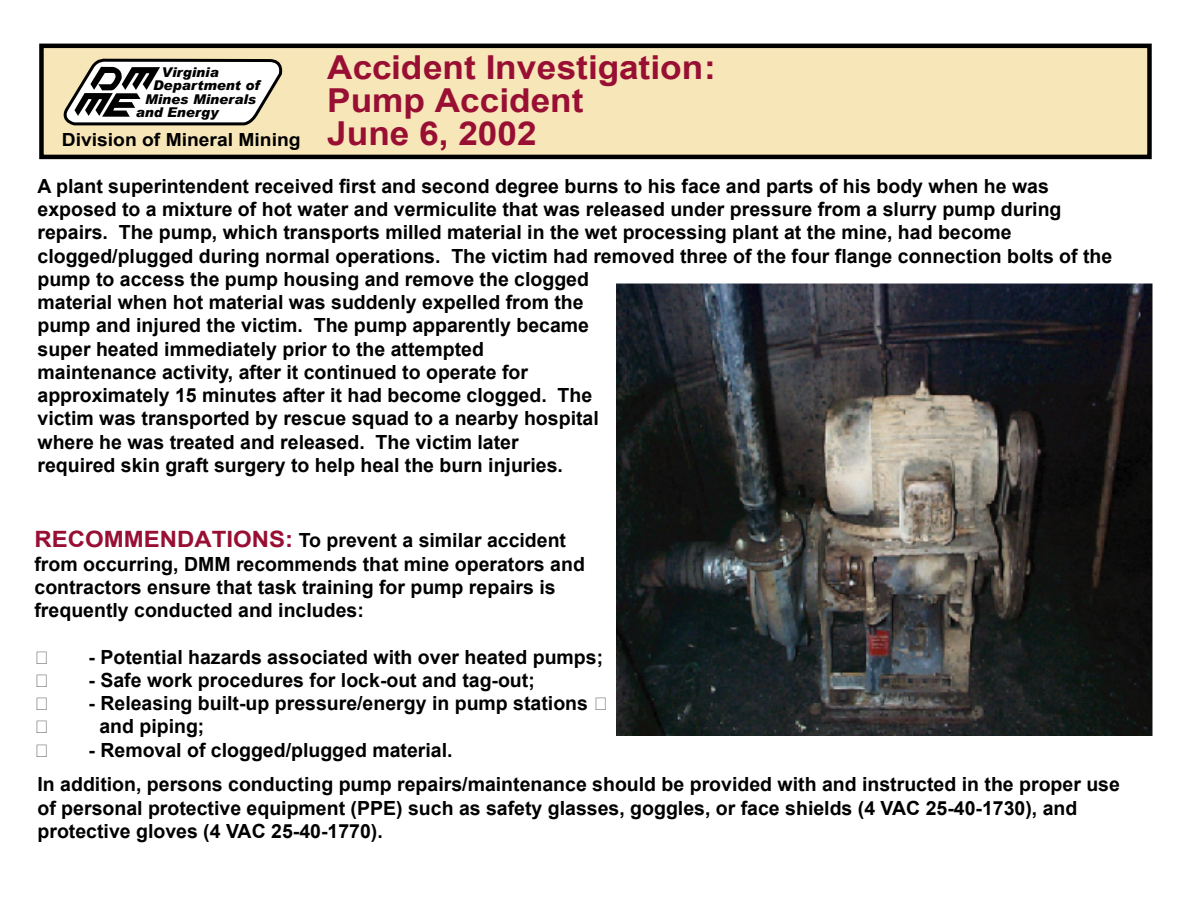
<style>
.page{position:relative;width:1188px;height:918px;background:#fff}
.page>*{position:absolute;margin:0;border:0;box-sizing:border-box;transform-origin:0 0}
.t1{font:700 33px/33px "Arial";color:#980f33;scale:1.07 1}
.t2{font:700 19.5px/23.2px "Arial";color:#000}
.t3{font:700 18.15px "Arial";color:#000;scale:1.07 1}
.t4{font:italic 900 13.5px "Arial";color:#000}
.s1{font-size:22.5px;color:#980f33}
</style>
<div class="page">
<div style="left:39px;top:44px;width:1113px;height:115px;background:#f7e6b8;border:4px solid #000"></div>
<svg style="left:63px;top:58px;width:220px;height:68px;background:#c5c2bc"></svg>
<img style="left:616px;top:283px;width:537px;height:452px">
<p class="t4" style="left:161px;top:64px;width:59px">Virginia</p>
<p class="t4" style="left:153px;top:77px;width:108px">Department of</p>
<p class="t4" style="left:145px;top:91px;width:112px">Mines Minerals</p>
<p class="t4" style="left:136px;top:104px;width:84px">and Energy</p>
<p class="t3" style="left:62px;top:127px;width:225px">Division of Mineral Mining</p>
<h1 class="t1" style="left:327px;top:51px;width:365px">Accident Investigation:<br>Pump Accident<br>June 6, 2002</h1>
<p class="t2" style="left:38px;top:175px;width:1076px">A plant superintendent received first and second degree burns to his face and parts of his body when he was exposed to a mixture of hot water and vermiculite that was released under pressure from a slurry pump during repairs. The pump, which transports milled material in the wet processing plant at the mine, had become clogged/plugged during normal operations. The victim had removed three of the four flange connection bolts of the pump to access the pump housing and remove the clogged<br>material when hot material was suddenly expelled from the<br>pump and injured the victim. The pump apparently became<br>super heated immediately prior to the attempted<br>maintenance activity, after it continued to operate for<br>approximately 15 minutes after it had become clogged. The<br>victim was transported by rescue squad to a nearby hospital<br>where he was treated and released. The victim later<br>required skin graft surgery to help heal the burn injuries.</p>
<p class="t2" style="left:34px;top:529px;width:552px"><span class="s1">RECOMMENDATIONS:</span> To prevent a similar accident from occurring, DMM recommends that mine operators and contractors ensure that task training for pump repairs is frequently conducted and includes:</p>
<p class="t2" style="left:88px;top:645px;width:516px">- Potential hazards associated with over heated pumps;</p>
<p class="t2" style="left:88px;top:669px;width:448px">- Safe work procedures for lock-out and tag-out;</p>
<p class="t2" style="left:99px;top:692px;width:490px;text-indent:-11px">- Releasing built-up pressure/energy in pump stations and piping;</p>
<p class="t2" style="left:88px;top:738px;width:366px">- Removal of clogged/plugged material.</p>
<p class="t2" style="left:38px;top:773px;width:1084px">In addition, persons conducting pump repairs/maintenance should be provided with and instructed in the proper use of personal protective equipment (PPE) such as safety glasses, goggles, or face shields (4 VAC 25-40-1730), and protective gloves (4 VAC 25-40-1770).</p>
</div>
